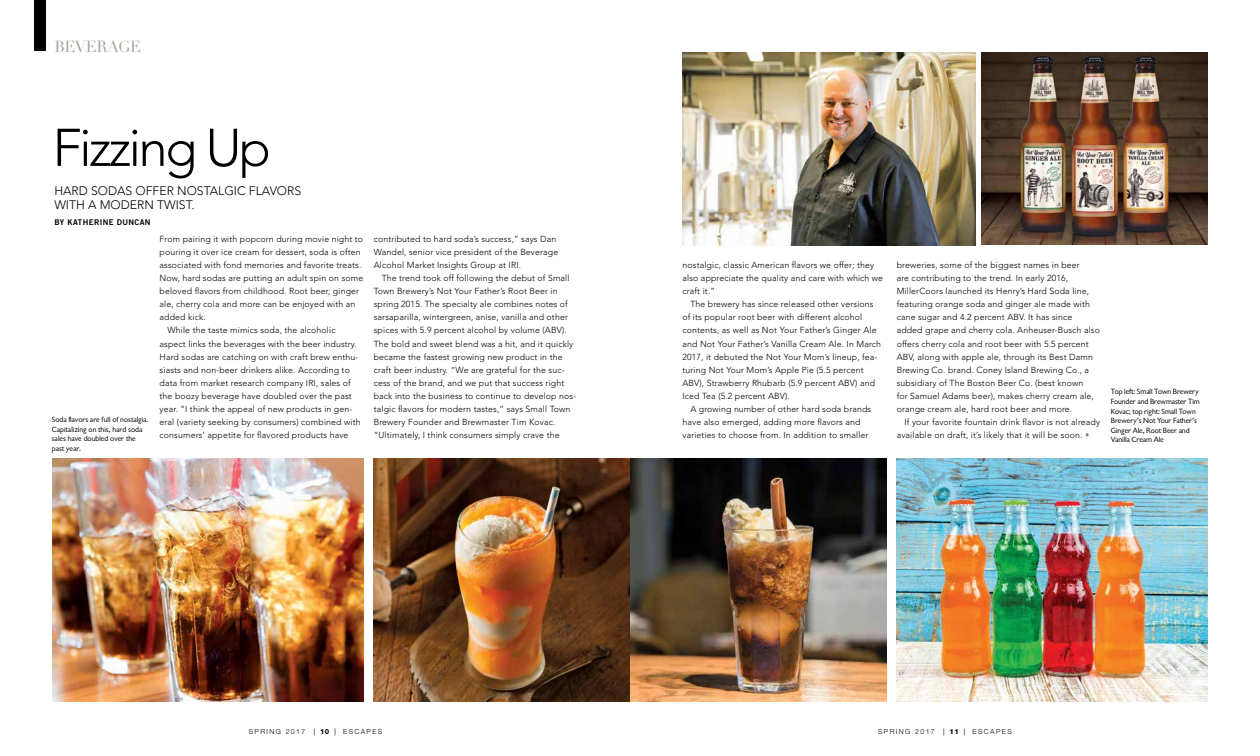
<style>
.page{position:relative;width:1260px;height:756px;background:#fff}
.page>*{position:absolute;margin:0;border:0;box-sizing:border-box;transform-origin:0 0}
.t1{font:300 52.5px "Avenir";letter-spacing:-.05em;color:#000}
.t2{font:15.75px "Didot";letter-spacing:-.03em;color:#aaa599}
.t3{font:300 12.25px/14px "Avenir";color:#000}
.t4{font:300 8.75px/13.1px "Avenir";letter-spacing:.015em;color:#000}
.t5{font:7.88px/9.6px "Gill Sans Rgl";letter-spacing:-.01em;color:#000}
.t6{font:7.88px "Trade Gothic Bold Two";letter-spacing:.05em;color:#000}
.t7{font:300 7px "Helvetica Neue LT Std";letter-spacing:.2em;color:#000}
.s1{font-family:"Trade Gothic Bold Two";font-weight:400;color:#88837d}
.s2{font-weight:400}
.s3{font-weight:800}
</style>
<div class="page">
<div style="left:34px;top:0;width:11px;height:51px;background:#000"></div>
<img style="left:52px;top:459px;width:311px;height:243px">
<img style="left:682px;top:53px;width:293px;height:192px">
<img style="left:374px;top:459px;width:512px;height:243px">
<img style="left:982px;top:53px;width:226px;height:192px">
<img style="left:897px;top:459px;width:310px;height:242px">
<h2 class="t2" style="left:54px;top:37px;width:88px">BEVERAGE</h2>
<h1 class="t1" style="left:52px;top:117px;width:220px">Fizzing Up</h1>
<h3 class="t3" style="left:54px;top:184px;width:248px">HARD SODAS OFFER NOSTALGIC FLAVORS<br>WITH A MODERN TWIST.</h3>
<p class="t6" style="left:54px;top:217px;width:98px">BY KATHERINE DUNCAN</p>
<p class="t5" style="left:52px;top:415px;width:98px">Soda flavors are full of nostalgia.<br>Capitalizing on this, hard soda sales have doubled over the past year.</p>
<p class="t4" style="left:160px;top:232px;width:205px">From pairing it with popcorn during movie night to</p>
<p class="t4" style="left:160px;top:245px;width:203px">pouring it over ice cream for dessert, soda is often</p>
<p class="t4" style="left:160px;top:258px;width:203px">associated with fond memories and favorite treats.</p>
<p class="t4" style="left:160px;top:271px;width:205px">Now, hard sodas are putting an adult spin on some</p>
<p class="t4" style="left:160px;top:284px;width:201px">beloved flavors from childhood. Root beer, ginger</p>
<p class="t4" style="left:160px;top:298px;width:197px">ale, cherry cola and more can be enjoyed with an</p>
<p class="t4" style="left:160px;top:311px;width:48px">added kick.</p>
<p class="t4" style="left:167px;top:324px;width:170px">While the taste mimics soda, the alcoholic</p>
<p class="t4" style="left:160px;top:337px;width:199px">aspect links the beverages with the beer industry.</p>
<p class="t4" style="left:160px;top:350px;width:200px">Hard sodas are catching on with craft brew enthu-</p>
<p class="t4" style="left:160px;top:363px;width:192px">siasts and non-beer drinkers alike. According to</p>
<p class="t4" style="left:160px;top:376px;width:193px">data from market research company IRI, sales of</p>
<p class="t4" style="left:160px;top:389px;width:194px">the boozy beverage have doubled over the past</p>
<p class="t4" style="left:160px;top:403px;width:194px">year. “I think the appeal of new products in gen-</p>
<p class="t4" style="left:160px;top:416px;width:202px">eral (variety seeking by consumers) combined with</p>
<p class="t4" style="left:160px;top:429px;width:190px">consumers’ appetite for flavored products have</p>
<p class="t4" style="left:374px;top:232px;width:186px">contributed to hard soda’s success,” says Dan<br>Wandel, senior vice president of the Beverage<br>Alcohol Market Insights Group at IRI.</p>
<p class="t4" style="left:374px;top:271px;width:204px;text-indent:8px">The trend took off following the debut of Small Town Brewery’s Not Your Father’s Root Beer in spring 2015. The specialty ale combines notes of sarsaparilla, wintergreen, anise, vanilla and other spices with 5.9 percent alcohol by volume (ABV).<br>The bold and sweet blend was a hit, and it quickly became the fastest growing new product in the craft beer industry. “We are grateful for the suc&shy;cess of the brand, and we put that success right back into the business to continue to develop nos&shy;talgic flavors for modern tastes,” says Small Town Brewery Founder and Brewmaster Tim Kovac. “Ultimately, I think consumers simply crave the</p>
<p class="t4" style="left:682px;top:258px;width:202px">nostalgic, classic American flavors we offer; they also appreciate the quality and care with which we craft it.”</p>
<p class="t4" style="left:682px;top:298px;width:200px;text-indent:8px">The brewery has since released other versions of its popular root beer with different alcohol contents, as well as Not Your Father’s Ginger Ale and Not Your Father’s Vanilla Cream Ale. In March 2017, it debuted the Not Your Mom’s lineup, fea&shy;turing Not Your Mom’s Apple Pie (5.5 percent ABV), Strawberry Rhubarb (5.9 percent ABV) and Iced Tea (5.2 percent ABV).</p>
<p class="t4" style="left:682px;top:403px;width:190px;text-indent:8px">A growing number of other hard soda brands have also emerged, adding more flavors and varieties to choose from. In addition to smaller</p>
<p class="t4" style="left:897px;top:258px;width:205px">breweries, some of the biggest names in beer<br>are contributing to the trend. In early 2016, MillerCoors launched its Henry’s Hard Soda line, featuring orange soda and ginger ale made with cane sugar and 4.2 percent ABV. It has since added grape and cherry cola. Anheuser-Busch also offers cherry cola and root beer with 5.5 percent ABV, along with apple ale, through its Best Damn Brewing Co. brand. Coney Island Brewing Co., a subsidiary of The Boston Beer Co. (best known<br>for Samuel Adams beer), makes cherry cream ale, orange cream ale, hard root beer and more.</p>
<p class="t4" style="left:897px;top:416px;width:205px;text-indent:8px">If your favorite fountain drink flavor is not already available on draft, it’s likely that it will be soon. <span class="s1">•</span></p>
<p class="t5" style="left:1111px;top:388px;width:90px">Top left: Small Town Brewery<br>Founder and Brewmaster Tim<br>Kovac; top right: Small Town<br>Brewery’s Not Your Father’s<br>Ginger Ale, Root Beer and<br>Vanilla Cream Ale</p>
<p class="t7" style="left:249px;top:727px;width:135px">SPRING 2017 <span class="s2">|</span> <span class="s3">10</span> <span class="s2">|</span> ESCAPES</p>
<p class="t7" style="left:878px;top:727px;width:135px">SPRING 2017 <span class="s2">|</span> <span class="s3">11</span> <span class="s2">|</span> ESCAPES</p>
</div>
